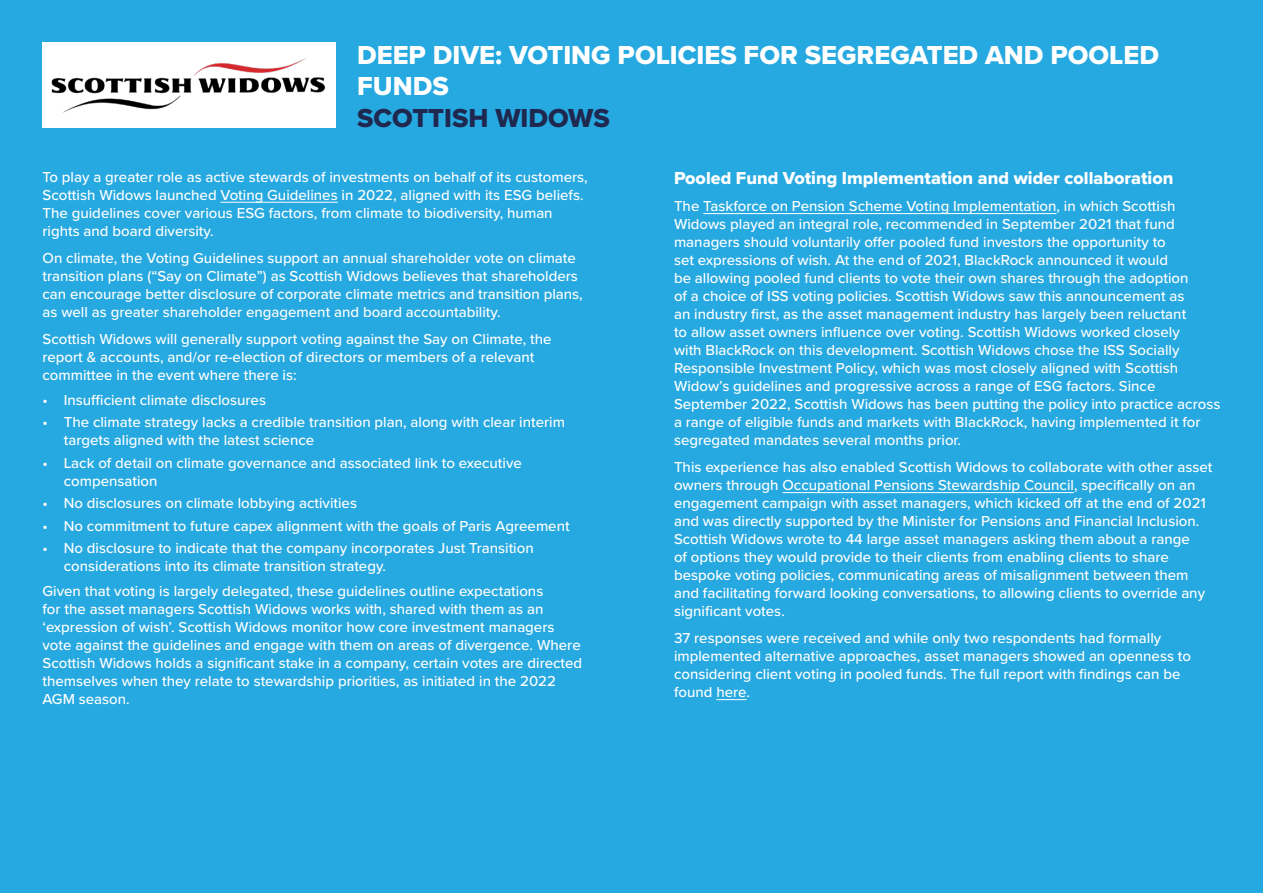
<style>
.page{position:relative;width:1263px;height:893px;background:#26a8e0}
.page>*{position:absolute;margin:0;border:0;box-sizing:border-box;transform-origin:0 0}
.t1{font:27px/31.5px "Proxima Nova Extrabld";color:#fff}
.t2{font:27px "Proxima Nova Extrabld";color:#1f284f}
.t3{font:18px "Proxima Nova Extrabld";color:#fff}
.t4{font:500 15px/18px "Proxima Nova";color:#fff}
</style>
<div class="page">
<div style="left:43px;top:43px;width:293px;height:85px;background:#fff"></div>
<img style="left:51px;top:58px;width:274px;height:55px">
<hr style="left:221px;top:202px;width:117px;height:1px;background:#fff">
<hr style="left:703px;top:213px;width:353px;height:1px;background:#fff">
<hr style="left:782px;top:492px;width:292px;height:1px;background:#fff">
<hr style="left:716px;top:699px;width:30px;height:1px;background:#fff">
<h1 class="t1" style="left:357px;top:39px;width:803px">DEEP DIVE: VOTING POLICIES FOR SEGREGATED AND POOLED<br>FUNDS</h1>
<h1 class="t2" style="left:357px;top:98px;width:254px">SCOTTISH WIDOWS</h1>
<p class="t4" style="left:43px;top:167px;width:547px">To play a greater role as active stewards of investments on behalf of its customers, Scottish Widows launched Voting Guidelines in 2022, aligned with its ESG beliefs.<br>The guidelines cover various ESG factors, from climate to biodiversity, human rights and board diversity.</p>
<p class="t4" style="left:43px;top:248px;width:542px">On climate, the Voting Guidelines support an annual shareholder vote on climate transition plans (“Say on Climate”) as Scottish Widows believes that shareholders can encourage better disclosure of corporate climate metrics and transition plans, as well as greater shareholder engagement and board accountability.</p>
<p class="t4" style="left:43px;top:329px;width:511px">Scottish Widows will generally support voting against the Say on Climate, the report &amp; accounts, and/or re-election of directors or members of a relevant committee in the event where there is:</p>
<p class="t4" style="left:43px;top:390px;width:225px">• Insufficient climate disclosures</p>
<p class="t4" style="left:64px;top:413px;width:503px;text-indent:-21px">• The climate strategy lacks a credible transition plan, along with clear interim targets aligned with the latest science</p>
<p class="t4" style="left:64px;top:453px;width:460px;text-indent:-21px">• Lack of detail on climate governance and associated link to executive compensation</p>
<p class="t4" style="left:43px;top:494px;width:316px">• No disclosures on climate lobbying activities</p>
<p class="t4" style="left:43px;top:516px;width:529px">• No commitment to future capex alignment with the goals of Paris Agreement</p>
<p class="t4" style="left:64px;top:539px;width:471px;text-indent:-21px">• No disclosure to indicate that the company incorporates Just Transition considerations into its climate transition strategy.</p>
<p class="t4" style="left:43px;top:581px;width:541px">Given that voting is largely delegated, these guidelines outline expectations<br>for the asset managers Scottish Widows works with, shared with them as an ‘expression of wish’. Scottish Widows monitor how core investment managers vote against the guidelines and engage with them on areas of divergence. Where Scottish Widows holds a significant stake in a company, certain votes are directed themselves when they relate to stewardship priorities, as initiated in the 2022<br>AGM season.</p>
<p class="t3" style="left:674px;top:165px;width:501px">Pooled Fund Voting Implementation and wider collaboration</p>
<p class="t4" style="left:674px;top:197px;width:548px">The Taskforce on Pension Scheme Voting Implementation, in which Scottish Widows played an integral role, recommended in September 2021 that fund managers should voluntarily offer pooled fund investors the opportunity to<br>set expressions of wish. At the end of 2021, BlackRock announced it would<br>be allowing pooled fund clients to vote their own shares through the adoption<br>of a choice of ISS voting policies. Scottish Widows saw this announcement as<br>an industry first, as the asset management industry has largely been reluctant<br>to allow asset owners influence over voting. Scottish Widows worked closely<br>with BlackRock on this development. Scottish Widows chose the ISS Socially Responsible Investment Policy, which was most closely aligned with Scottish Widow’s guidelines and progressive across a range of ESG factors. Since September 2022, Scottish Widows has been putting the policy into practice across a range of eligible funds and markets with BlackRock, having implemented it for segregated mandates several months prior.</p>
<p class="t4" style="left:674px;top:458px;width:540px">This experience has also enabled Scottish Widows to collaborate with other asset owners through Occupational Pensions Stewardship Council, specifically on an engagement campaign with asset managers, which kicked off at the end of 2021 and was directly supported by the Minister for Pensions and Financial Inclusion.<br>Scottish Widows wrote to 44 large asset managers asking them about a range<br>of options they would provide to their clients from enabling clients to share bespoke voting policies, communicating areas of misalignment between them and facilitating forward looking conversations, to allowing clients to override any significant votes.</p>
<p class="t4" style="left:674px;top:629px;width:519px">37 responses were received and while only two respondents had formally implemented alternative approaches, asset managers showed an openness to considering client voting in pooled funds. The full report with findings can be found here.</p>
</div>
